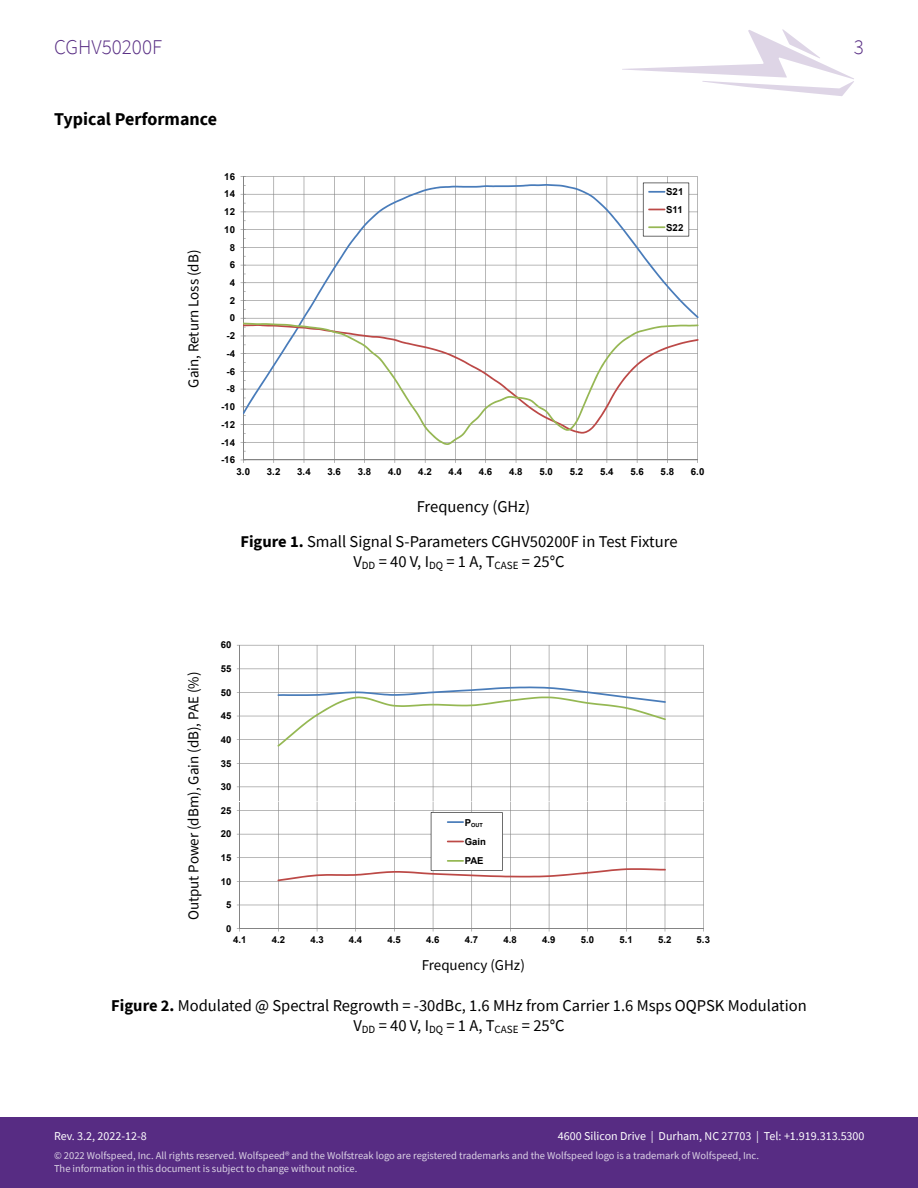
<style>
.page{position:relative;width:918px;height:1188px;background:#fff}
.page>*{position:absolute;margin:0;border:0;box-sizing:border-box;transform-origin:0 0}
.t1{font:300 21px "Source Sans Pro";color:#572c83}
.t2{font:700 18px "Source Sans Pro";color:#000}
.t3{font:16.5px/19.8px "Source Sans Pro";color:#000;text-align:center}
.t4{font:15px "Source Sans Pro";color:#000}
.t5{font:12px "Source Sans Pro";color:#fff}
.t6{font:700 11.1px "Arial";color:#000}
.t7{font:10.5px/12.6px "Source Sans Pro";color:#fff}
.t8{font:700 9.6px/17.7px "Arial";letter-spacing:.005em;color:#000;text-align:justify}
.t9{font:700 5.55px "Arial";color:#000}
.s1{font-family:"Source Sans 3";font-weight:700}
.s2{font-weight:700}
</style>
<div class="page">
<svg style="left:622px;top:29px;width:232px;height:67px"></svg>
<div style="left:0;top:1118px;width:918px;height:70px;background:#572c83"></div>
<hr style="left:273px;top:338px;width:1px;height:122px;background:#848484">
<hr style="left:304px;top:338px;width:1px;height:122px;background:#848484">
<hr style="left:334px;top:338px;width:1px;height:122px;background:#848484">
<hr style="left:364px;top:338px;width:1px;height:122px;background:#848484">
<hr style="left:395px;top:338px;width:1px;height:122px;background:#848484">
<hr style="left:425px;top:338px;width:1px;height:122px;background:#848484">
<hr style="left:455px;top:338px;width:1px;height:122px;background:#848484">
<hr style="left:485px;top:338px;width:1px;height:122px;background:#848484">
<hr style="left:516px;top:338px;width:1px;height:122px;background:#848484">
<hr style="left:546px;top:338px;width:1px;height:122px;background:#848484">
<hr style="left:576px;top:338px;width:1px;height:122px;background:#848484">
<hr style="left:607px;top:338px;width:1px;height:122px;background:#848484">
<hr style="left:637px;top:338px;width:1px;height:122px;background:#848484">
<hr style="left:667px;top:338px;width:1px;height:122px;background:#848484">
<hr style="left:697px;top:338px;width:1px;height:122px;background:#848484">
<hr style="left:243px;top:338px;width:1px;height:122px;background:#848484">
<hr style="left:243px;top:460px;width:455px;height:1px;background:#848484">
<svg style="left:241px;top:176px;width:458px;height:232px"></svg>
<svg style="left:243px;top:338px;width:456px;height:107px"></svg>
<hr style="left:240px;top:645px;width:464px;height:1px;background:#848484">
<hr style="left:240px;top:669px;width:464px;height:1px;background:#848484">
<hr style="left:240px;top:692px;width:464px;height:1px;background:#848484">
<hr style="left:240px;top:716px;width:464px;height:1px;background:#848484">
<hr style="left:240px;top:739px;width:464px;height:1px;background:#848484">
<hr style="left:240px;top:763px;width:464px;height:1px;background:#848484">
<hr style="left:240px;top:787px;width:464px;height:1px;background:#848484">
<hr style="left:703px;top:645px;width:1px;height:157px;background:#848484">
<hr style="left:665px;top:645px;width:1px;height:157px;background:#848484">
<hr style="left:626px;top:645px;width:1px;height:157px;background:#848484">
<hr style="left:587px;top:645px;width:1px;height:157px;background:#848484">
<hr style="left:549px;top:645px;width:1px;height:157px;background:#848484">
<hr style="left:510px;top:645px;width:1px;height:157px;background:#848484">
<hr style="left:471px;top:645px;width:1px;height:157px;background:#848484">
<hr style="left:433px;top:645px;width:1px;height:157px;background:#848484">
<hr style="left:394px;top:645px;width:1px;height:157px;background:#848484">
<hr style="left:355px;top:645px;width:1px;height:157px;background:#848484">
<hr style="left:317px;top:645px;width:1px;height:157px;background:#848484">
<hr style="left:278px;top:645px;width:1px;height:157px;background:#848484">
<hr style="left:239px;top:645px;width:1px;height:157px;background:#848484">
<svg style="left:277px;top:687px;width:389px;height:60px"></svg>
<hr style="left:240px;top:810px;width:464px;height:1px;background:#848484">
<hr style="left:240px;top:834px;width:464px;height:1px;background:#848484">
<hr style="left:240px;top:857px;width:464px;height:1px;background:#848484">
<hr style="left:240px;top:881px;width:464px;height:1px;background:#848484">
<hr style="left:240px;top:905px;width:464px;height:1px;background:#848484">
<hr style="left:703px;top:802px;width:1px;height:127px;background:#848484">
<hr style="left:665px;top:802px;width:1px;height:127px;background:#848484">
<hr style="left:626px;top:802px;width:1px;height:127px;background:#848484">
<hr style="left:587px;top:802px;width:1px;height:127px;background:#848484">
<hr style="left:549px;top:802px;width:1px;height:127px;background:#848484">
<hr style="left:510px;top:802px;width:1px;height:127px;background:#848484">
<hr style="left:471px;top:802px;width:1px;height:127px;background:#848484">
<hr style="left:433px;top:802px;width:1px;height:127px;background:#848484">
<hr style="left:394px;top:802px;width:1px;height:127px;background:#848484">
<hr style="left:355px;top:802px;width:1px;height:127px;background:#848484">
<hr style="left:317px;top:802px;width:1px;height:127px;background:#848484">
<hr style="left:278px;top:802px;width:1px;height:127px;background:#848484">
<hr style="left:239px;top:802px;width:1px;height:127px;background:#848484">
<hr style="left:240px;top:928px;width:464px;height:1px;background:#848484">
<svg style="left:277px;top:812px;width:389px;height:69px"></svg>
<p class="t1" style="left:54px;top:34px;width:110px">CGHV50200F</p>
<p class="t1" style="left:854px;top:39px;width:12px">3</p>
<p class="t2" style="left:54px;top:112px;width:165px">Typical Performance</p>
<p class="t4" style="left:187px;top:388px;width:139px;rotate:-90deg">Gain, Return Loss (dB)</p>
<p class="t8" style="left:224px;top:168px;width:12px">16</p>
<p class="t8" style="left:224px;top:186px;width:12px">14</p>
<p class="t8" style="left:224px;top:204px;width:12px">12</p>
<p class="t8" style="left:224px;top:222px;width:12px">10</p>
<p class="t8" style="left:230px;top:239px;width:7px">8</p>
<p class="t8" style="left:230px;top:257px;width:7px">6</p>
<p class="t8" style="left:230px;top:275px;width:7px">4</p>
<p class="t8" style="left:230px;top:292px;width:7px">2</p>
<p class="t8" style="left:230px;top:310px;width:7px">0</p>
<p class="t8" style="left:227px;top:328px;width:10px">-2</p>
<p class="t8" style="left:227px;top:346px;width:10px">-4</p>
<p class="t8" style="left:227px;top:363px;width:10px">-6</p>
<p class="t8" style="left:227px;top:381px;width:10px">-8</p>
<p class="t8" style="left:221px;top:399px;width:15px">-10</p>
<p class="t8" style="left:221px;top:416px;width:15px">-12</p>
<p class="t8" style="left:221px;top:434px;width:15px">-14</p>
<p class="t8" style="left:221px;top:452px;width:15px">-16</p>
<p class="t8" style="left:666px;top:184px;width:19px">S21<br>S11<br>S22</p>
<p class="t8" style="left:237px;top:464px;width:15px">3.0</p>
<p class="t8" style="left:267px;top:464px;width:15px">3.2</p>
<p class="t8" style="left:297px;top:464px;width:15px">3.4</p>
<p class="t8" style="left:327px;top:464px;width:15px">3.6</p>
<p class="t8" style="left:358px;top:464px;width:15px">3.8</p>
<p class="t8" style="left:388px;top:464px;width:15px">4.0</p>
<p class="t8" style="left:418px;top:464px;width:15px">4.2</p>
<p class="t8" style="left:449px;top:464px;width:15px">4.4</p>
<p class="t8" style="left:479px;top:464px;width:15px">4.6</p>
<p class="t8" style="left:509px;top:464px;width:15px">4.8</p>
<p class="t8" style="left:540px;top:464px;width:15px">5.0</p>
<p class="t8" style="left:570px;top:464px;width:15px">5.2</p>
<p class="t8" style="left:600px;top:464px;width:15px">5.4</p>
<p class="t8" style="left:630px;top:464px;width:15px">5.6</p>
<p class="t8" style="left:661px;top:464px;width:15px">5.8</p>
<p class="t8" style="left:691px;top:464px;width:15px">6.0</p>
<p class="t3" style="left:417px;top:498px;width:115px">Frequency (GHz)</p>
<p class="t3" style="left:240px;top:533px;width:439px"><span class="s1">Figure 1.</span> Small Signal S-Parameters CGHV50200F in Test Fixture<br>V<sub>DD</sub> = 40 V, I<sub>DQ</sub> = 1 A, T<sub>CASE</sub> = 25°C</p>
<p class="t4" style="left:187px;top:920px;width:250px;rotate:-90deg">Output Power (dBm), Gain (dB), PAE (%)</p>
<p class="t6" style="left:196px;top:701px;width:18px;rotate:-90deg">(%)</p>
<p class="t6" style="left:196px;top:821px;width:30px;rotate:-90deg">(dBm</p>
<p class="t8" style="left:221px;top:637px;width:12px">60</p>
<p class="t8" style="left:221px;top:661px;width:12px">55</p>
<p class="t8" style="left:221px;top:684px;width:12px">50</p>
<p class="t8" style="left:221px;top:708px;width:12px">45</p>
<p class="t8" style="left:221px;top:732px;width:12px">40</p>
<p class="t8" style="left:221px;top:755px;width:12px">35</p>
<p class="t8" style="left:221px;top:779px;width:12px">30</p>
<p class="t8" style="left:221px;top:802px;width:12px">25</p>
<p class="t8" style="left:221px;top:826px;width:12px">20</p>
<p class="t8" style="left:221px;top:850px;width:12px">15</p>
<p class="t8" style="left:221px;top:873px;width:12px">10</p>
<p class="t8" style="left:226px;top:897px;width:7px">5</p>
<p class="t8" style="left:226px;top:920px;width:7px">0</p>
<p class="t9" style="left:465px;top:823px;width:20px"><sup>P</sup>OUT</p>
<p class="t8" style="left:465px;top:833px;width:23px;line-height:19.4px">Gain<br>PAE</p>
<p class="t8" style="left:233px;top:932px;width:15px">4.1</p>
<p class="t8" style="left:272px;top:932px;width:15px">4.2</p>
<p class="t8" style="left:310px;top:932px;width:15px">4.3</p>
<p class="t8" style="left:349px;top:932px;width:15px">4.4</p>
<p class="t8" style="left:388px;top:932px;width:15px">4.5</p>
<p class="t8" style="left:426px;top:932px;width:15px">4.6</p>
<p class="t8" style="left:465px;top:932px;width:15px">4.7</p>
<p class="t8" style="left:503px;top:932px;width:15px">4.8</p>
<p class="t8" style="left:542px;top:932px;width:15px">4.9</p>
<p class="t8" style="left:581px;top:932px;width:15px">5.0</p>
<p class="t8" style="left:619px;top:932px;width:15px">5.1</p>
<p class="t8" style="left:658px;top:932px;width:15px">5.2</p>
<p class="t8" style="left:697px;top:932px;width:15px">5.3</p>
<p class="t4" style="left:422px;top:958px;width:105px">Frequency (GHz)</p>
<p class="t3" style="left:111px;top:997px;width:697px"><span class="s2">Figure 2.</span> Modulated @ Spectral Regrowth = -30dBc, 1.6 MHz from Carrier 1.6 Msps OQPSK Modulation<br>V<sub>DD</sub> = 40 V, I<sub>DQ</sub> = 1 A, T<sub>CASE</sub> = 25°C</p>
<p class="t5" style="left:558px;top:1131px;width:308px">4600 Silicon Drive | Durham, NC 27703 | Tel: +1.919.313.5300</p>
<p class="t5" style="left:54px;top:1131px;width:94px">Rev. 3.2, 2022-12-8</p>
<p class="t7" style="left:54px;top:1150px;width:707px">© 2022 Wolfspeed, Inc. All rights reserved. Wolfspeed® and the Wolfstreak logo are registered trademarks and the Wolfspeed logo is a trademark of Wolfspeed, Inc.<br>The information in this document is subject to change without notice.</p>
</div>
